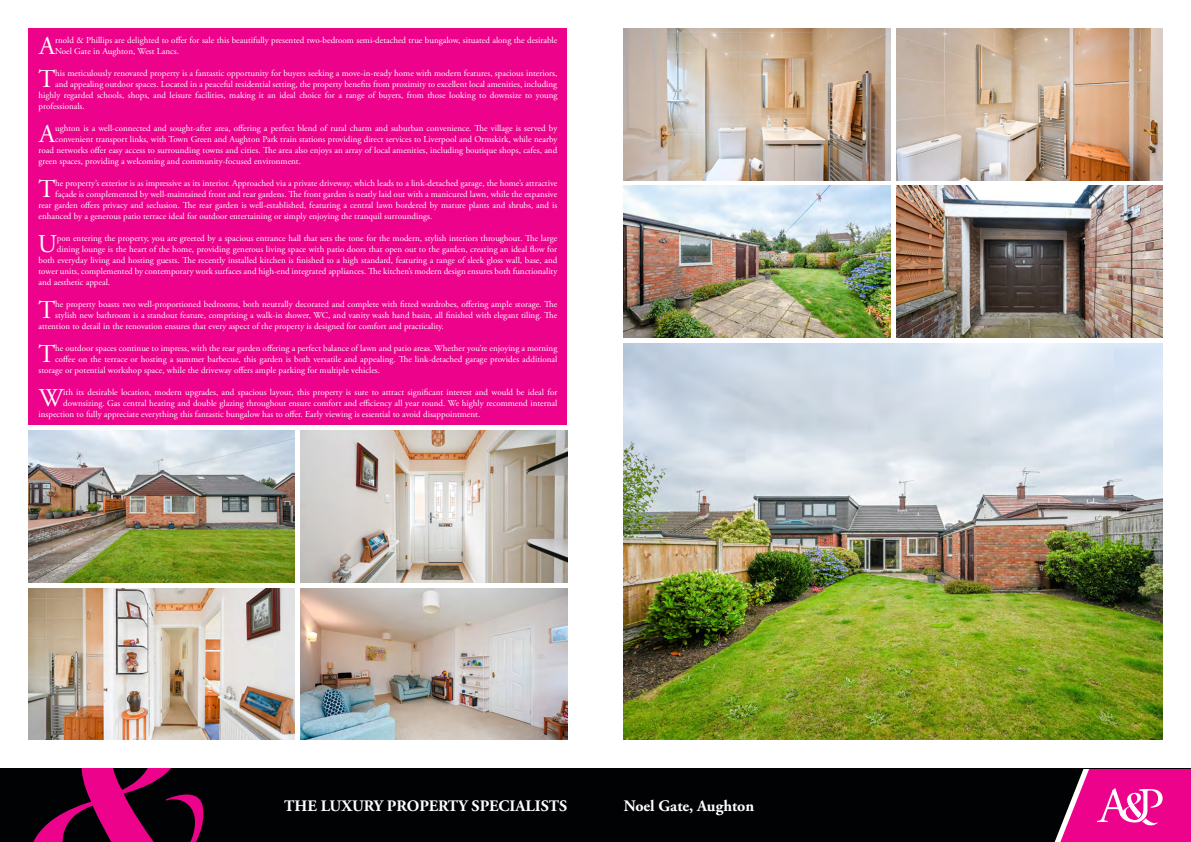
<style>
.page{position:relative;width:1191px;height:842px;background:#fff}
.page>*{position:absolute;margin:0;border:0;box-sizing:border-box;transform-origin:0 0}
.t1{font:25.6px "Adobe Garamond Pro";color:#fff}
.t2{font:700 16px "Adobe Garamond Pro";color:#fff}
.t3{font:9px/11px "Adobe Garamond Pro";color:#fff}
</style>
<div class="page">
<div style="left:0;top:769px;width:1191px;height:73px;background:#010203"></div>
<svg style="left:33px;top:769px;width:171px;height:73px"></svg>
<svg style="left:1054px;top:769px;width:137px;height:73px"></svg>
<div style="left:28px;top:28px;width:539px;height:397px;background:#ed028c"></div>
<img style="left:624px;top:343px;width:538px;height:397px">
<img style="left:896px;top:186px;width:266px;height:151px">
<img style="left:624px;top:186px;width:266px;height:151px">
<img style="left:896px;top:28px;width:266px;height:152px">
<img style="left:624px;top:28px;width:266px;height:152px">
<img style="left:300px;top:588px;width:267px;height:152px">
<img style="left:28px;top:588px;width:267px;height:152px">
<img style="left:300px;top:431px;width:267px;height:152px">
<img style="left:28px;top:431px;width:267px;height:152px">
<p class="t1" style="left:39px;top:30px;width:17px">A</p>
<p class="t3" style="left:55px;top:34px;width:504px">rnold &amp; Phillips are delighted to offer for sale this beautifully presented two-bedroom semi-detached true bungalow, situated along the desirable<br>Noel Gate in Aughton, West Lancs.</p>
<p class="t1" style="left:38px;top:63px;width:18px">T</p>
<p class="t3" style="left:55px;top:67px;width:503px">his meticulously renovated property is a fantastic opportunity for buyers seeking a move-in-ready home with modern features, spacious interiors,</p>
<p class="t3" style="left:55px;top:78px;width:503px">and appealing outdoor spaces. Located in a peaceful residential setting, the property benefits from proximity to excellent local amenities, including</p>
<p class="t3" style="left:39px;top:89px;width:520px">highly regarded schools, shops, and leisure facilities, making it an ideal choice for a range of buyers, from those looking to downsize to young</p>
<p class="t3" style="left:39px;top:100px;width:48px">professionals.</p>
<p class="t1" style="left:39px;top:118px;width:17px">A</p>
<p class="t3" style="left:55px;top:122px;width:503px">ughton is a well-connected and sought-after area, offering a perfect blend of rural charm and suburban convenience. The village is served by</p>
<p class="t3" style="left:55px;top:133px;width:504px">convenient transport links, with Town Green and Aughton Park train stations providing direct services to Liverpool and Ormskirk, while nearby</p>
<p class="t3" style="left:39px;top:144px;width:520px">road networks offer easy access to surrounding towns and cities. The area also enjoys an array of local amenities, including boutique shops, cafes, and</p>
<p class="t3" style="left:39px;top:155px;width:264px">green spaces, providing a welcoming and community-focused environment.</p>
<p class="t1" style="left:38px;top:173px;width:18px">T</p>
<p class="t3" style="left:55px;top:177px;width:503px">he property’s exterior is as impressive as its interior. Approached via a private driveway, which leads to a link-detached garage, the home’s attractive</p>
<p class="t3" style="left:55px;top:188px;width:503px">façade is complemented by well-maintained front and rear gardens. The front garden is neatly laid out with a manicured lawn, while the expansive</p>
<p class="t3" style="left:39px;top:199px;width:520px">rear garden offers privacy and seclusion. The rear garden is well-established, featuring a central lawn bordered by mature plants and shrubs, and is</p>
<p class="t3" style="left:39px;top:210px;width:395px">enhanced by a generous patio terrace ideal for outdoor entertaining or simply enjoying the tranquil surroundings.</p>
<p class="t1" style="left:38px;top:228px;width:21px">U</p>
<p class="t3" style="left:57px;top:232px;width:502px">pon entering the property, you are greeted by a spacious entrance hall that sets the tone for the modern, stylish interiors throughout. The large</p>
<p class="t3" style="left:57px;top:243px;width:502px">dining lounge is the heart of the home, providing generous living space with patio doors that open out to the garden, creating an ideal flow for</p>
<p class="t3" style="left:39px;top:254px;width:520px">both everyday living and hosting guests. The recently installed kitchen is finished to a high standard, featuring a range of sleek gloss wall, base, and</p>
<p class="t3" style="left:39px;top:265px;width:520px">tower units, complemented by contemporary work surfaces and high-end integrated appliances. The kitchen’s modern design ensures both functionality</p>
<p class="t3" style="left:39px;top:276px;width:73px">and aesthetic appeal.</p>
<p class="t1" style="left:38px;top:294px;width:18px">T</p>
<p class="t3" style="left:55px;top:298px;width:503px">he property boasts two well-proportioned bedrooms, both neutrally decorated and complete with fitted wardrobes, offering ample storage. The</p>
<p class="t3" style="left:55px;top:309px;width:503px">stylish new bathroom is a standout feature, comprising a walk-in shower, WC, and vanity wash hand basin, all finished with elegant tiling. The</p>
<p class="t3" style="left:39px;top:320px;width:407px">attention to detail in the renovation ensures that every aspect of the property is designed for comfort and practicality.</p>
<p class="t1" style="left:38px;top:338px;width:18px">T</p>
<p class="t3" style="left:55px;top:342px;width:503px">he outdoor spaces continue to impress, with the rear garden offering a perfect balance of lawn and patio areas. Whether you’re enjoying a morning</p>
<p class="t3" style="left:55px;top:353px;width:504px">coffee on the terrace or hosting a summer barbecue, this garden is both versatile and appealing. The link-detached garage provides additional</p>
<p class="t3" style="left:39px;top:364px;width:343px">storage or potential workshop space, while the driveway offers ample parking for multiple vehicles.</p>
<p class="t1" style="left:39px;top:382px;width:26px">W</p>
<p class="t3" style="left:63px;top:386px;width:495px">ith its desirable location, modern upgrades, and spacious layout, this property is sure to attract significant interest and would be ideal for</p>
<p class="t3" style="left:63px;top:397px;width:495px">downsizing. Gas central heating and double glazing throughout ensure comfort and efficiency all year round. We highly recommend internal</p>
<p class="t3" style="left:39px;top:408px;width:443px">inspection to fully appreciate everything this fantastic bungalow has to offer. Early viewing is essential to avoid disappointment.</p>
<p class="t2" style="left:284px;top:797px;width:284px">THE LUXURY PROPERTY SPECIALISTS</p>
<p class="t2" style="left:624px;top:797px;width:132px">Noel Gate, Aughton</p>
</div>
